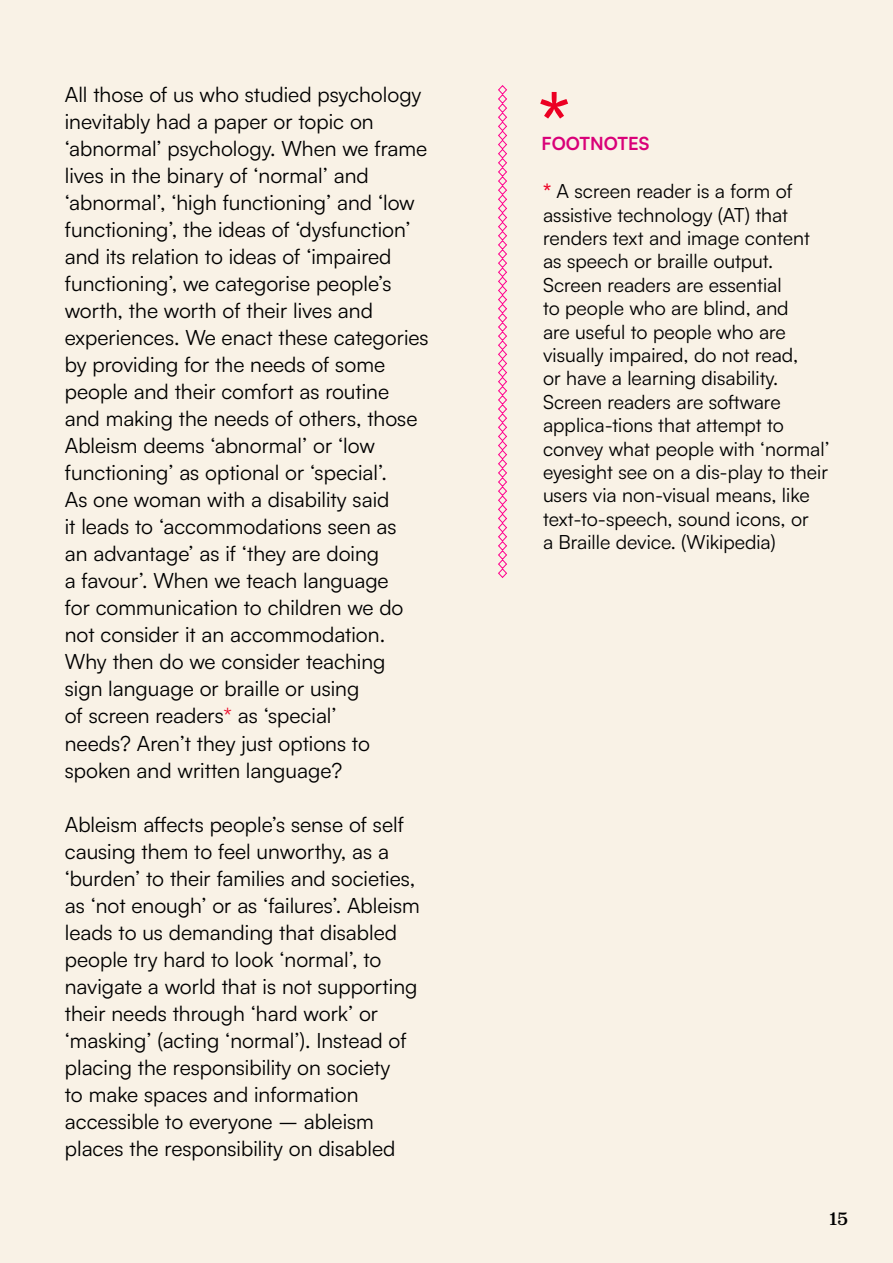
<style>
.page{position:relative;width:893px;height:1263px;background:#f9f2e6}
.page>*{position:absolute;margin:0;border:0;box-sizing:border-box;transform-origin:0 0}
.t1{font:21px/27px "Satoshi";color:#000}
.t2{font:19.5px/23.4px "Satoshi";color:#000}
.t3{font:700 18px "Satoshi";color:#d90078}
.t4{font:700 18px "Zodiak";color:#000}
.s1{color:#ec0023}
.s2{font-weight:700;color:#ec0023}
</style>
<div class="page">
<svg style="left:540px;top:92px;width:28px;height:27px"></svg>
<svg style="left:498px;top:85px;width:9px;height:493px"></svg>
<p class="t1" style="left:65px;top:80px;width:365px">All those of us who studied psychology inevitably had a paper or topic on ‘abnormal’ psychology. When we frame lives in the binary of ‘normal’ and ‘abnormal’, ‘high functioning’ and ‘low functioning’, the ideas of ‘dysfunction’ and its relation to ideas of ‘impaired functioning’, we categorise people’s worth, the worth of their lives and experiences. We enact these categories by providing for the needs of some people and their comfort as routine and making the needs of others, those Ableism deems ‘abnormal’ or ‘low functioning’ as optional or ‘special’.<br>As one woman with a disability said<br>it leads to ‘accommodations seen as<br>an advantage’ as if ‘they are doing<br>a favour’. When we teach language<br>for communication to children we do not consider it an accommodation.<br>Why then do we consider teaching<br>sign language or braille or using<br>of screen readers<span class="s1">*</span> as ‘special’<br>needs? Aren’t they just options to spoken and written language?</p>
<p class="t1" style="left:65px;top:809px;width:356px">Ableism affects people’s sense of self causing them to feel unworthy, as a ‘burden’ to their families and societies, as ‘not enough’ or as ‘failures’. Ableism leads to us demanding that disabled people try hard to look ‘normal’, to navigate a world that is not supporting their needs through ‘hard work’ or ‘masking’ (acting ‘normal’). Instead of placing the responsibility on society<br>to make spaces and information accessible to everyone – ableism places the responsibility on disabled</p>
<h4 class="t3" style="left:542px;top:131px;width:109px">FOOTNOTES</h4>
<p class="t2" style="left:543px;top:179px;width:288px"><span class="s2">*</span> A screen reader is a form of assistive technology (AT) that renders text and image content as speech or braille output.<br>Screen readers are essential<br>to people who are blind, and<br>are useful to people who are visually impaired, do not read,<br>or have a learning disability.<br>Screen readers are software applica-tions that attempt to convey what people with ‘normal’ eyesight see on a dis-play to their users via non-visual means, like text-to-speech, sound icons, or<br>a Braille device. (Wikipedia)</p>
<p class="t4" style="left:830px;top:1208px;width:20px">15</p>
</div>
